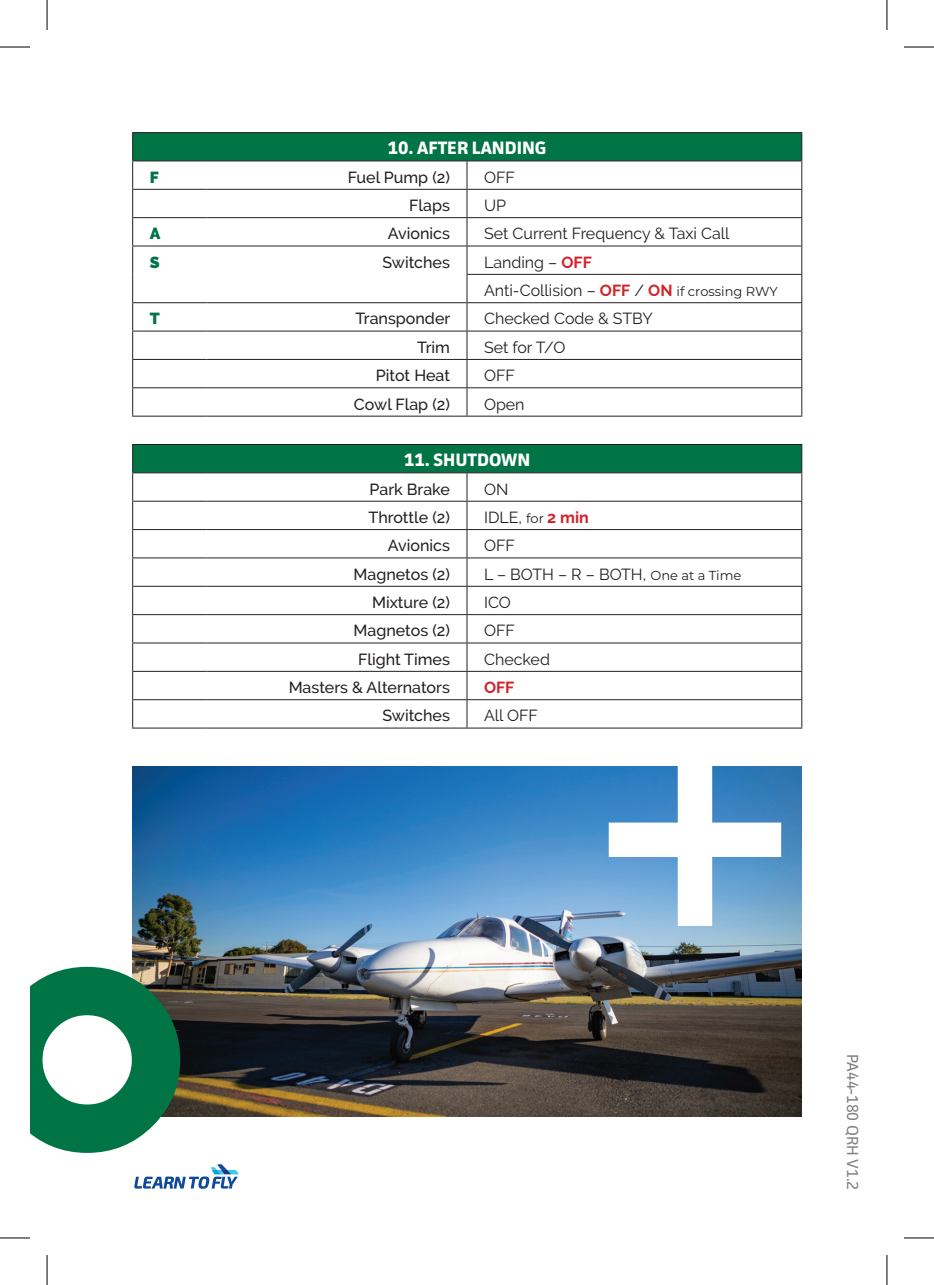
<style>
.page{position:relative;width:934px;height:1285px;background:#fff}
.page>*{position:absolute;margin:0;border:0;box-sizing:border-box;transform-origin:0 0}
.t1{font:700 18px "Facit";color:#fff}
.t2{font:16px/28.4px "Raleway";color:#231f20}
.t3{font:500 16px "Raleway";color:#231f20}
.t4{font:16px "Facit";color:#808285}
.t5{font:900 16px "Raleway";color:#017446}
.t6{font:700 16px "Raleway";color:#d1232a}
.s1{font-weight:700;color:#d1232a}
.s2{font-family:"Montserrat";font-size:13px}
</style>
<div class="page">
<svg style="left:134px;top:1164px;width:104px;height:24px"></svg>
<img style="left:132px;top:766px;width:669px;height:351px">
<div style="left:133px;top:133px;width:668px;height:27px;background:#017446"></div>
<svg style="left:133px;top:161px;width:668px;height:566px"></svg>
<hr style="left:467px;top:160px;width:335px;height:1px;background:#231f20">
<hr style="left:467px;top:189px;width:335px;height:1px;background:#231f20">
<hr style="left:132px;top:217px;width:74px;height:1px;background:#231f20">
<hr style="left:206px;top:217px;width:261px;height:1px;background:#231f20">
<hr style="left:467px;top:217px;width:335px;height:1px;background:#231f20">
<hr style="left:132px;top:245px;width:74px;height:1px;background:#231f20">
<hr style="left:206px;top:245px;width:261px;height:1px;background:#231f20">
<hr style="left:467px;top:245px;width:335px;height:1px;background:#231f20">
<hr style="left:132px;top:359px;width:74px;height:1px;background:#231f20">
<hr style="left:206px;top:359px;width:261px;height:1px;background:#231f20">
<hr style="left:467px;top:359px;width:335px;height:1px;background:#231f20">
<hr style="left:132px;top:387px;width:74px;height:1px;background:#231f20">
<hr style="left:206px;top:387px;width:261px;height:1px;background:#231f20">
<hr style="left:467px;top:387px;width:335px;height:1px;background:#231f20">
<hr style="left:132px;top:416px;width:74px;height:1px;background:#231f20">
<hr style="left:206px;top:416px;width:261px;height:1px;background:#231f20">
<hr style="left:467px;top:416px;width:335px;height:1px;background:#231f20">
<hr style="left:467px;top:501px;width:335px;height:1px;background:#231f20">
<hr style="left:467px;top:529px;width:335px;height:1px;background:#231f20">
<hr style="left:467px;top:557px;width:335px;height:1px;background:#231f20">
<hr style="left:467px;top:586px;width:335px;height:1px;background:#231f20">
<hr style="left:467px;top:614px;width:335px;height:1px;background:#231f20">
<hr style="left:467px;top:642px;width:335px;height:1px;background:#231f20">
<hr style="left:467px;top:671px;width:335px;height:1px;background:#231f20">
<hr style="left:467px;top:699px;width:335px;height:1px;background:#231f20">
<hr style="left:467px;top:727px;width:335px;height:1px;background:#231f20">
<hr style="left:132px;top:132px;width:74px;height:1px;background:#231f20">
<hr style="left:206px;top:132px;width:261px;height:1px;background:#231f20">
<hr style="left:467px;top:132px;width:335px;height:1px;background:#231f20">
<svg style="left:801px;top:445px;width:1px;height:282px"></svg>
<hr style="left:467px;top:472px;width:335px;height:1px;background:#231f20">
<hr style="left:132px;top:444px;width:74px;height:1px;background:#231f20">
<hr style="left:206px;top:444px;width:261px;height:1px;background:#231f20">
<hr style="left:467px;top:444px;width:335px;height:1px;background:#231f20">
<hr style="left:132px;top:472px;width:74px;height:1px;background:#231f20">
<hr style="left:206px;top:472px;width:261px;height:1px;background:#231f20">
<hr style="left:132px;top:501px;width:74px;height:1px;background:#231f20">
<hr style="left:206px;top:501px;width:261px;height:1px;background:#231f20">
<hr style="left:132px;top:529px;width:74px;height:1px;background:#231f20">
<hr style="left:206px;top:529px;width:261px;height:1px;background:#231f20">
<hr style="left:132px;top:557px;width:74px;height:1px;background:#231f20">
<hr style="left:206px;top:557px;width:261px;height:1px;background:#231f20">
<hr style="left:132px;top:586px;width:74px;height:1px;background:#231f20">
<hr style="left:206px;top:586px;width:261px;height:1px;background:#231f20">
<hr style="left:132px;top:614px;width:74px;height:1px;background:#231f20">
<hr style="left:206px;top:614px;width:261px;height:1px;background:#231f20">
<hr style="left:132px;top:642px;width:74px;height:1px;background:#231f20">
<hr style="left:206px;top:642px;width:261px;height:1px;background:#231f20">
<hr style="left:132px;top:671px;width:74px;height:1px;background:#231f20">
<hr style="left:206px;top:671px;width:261px;height:1px;background:#231f20">
<hr style="left:132px;top:699px;width:74px;height:1px;background:#231f20">
<svg style="left:132px;top:445px;width:1px;height:282px"></svg>
<hr style="left:206px;top:699px;width:261px;height:1px;background:#231f20">
<svg style="left:466px;top:473px;width:1px;height:254px"></svg>
<hr style="left:132px;top:727px;width:74px;height:1px;background:#231f20">
<hr style="left:206px;top:727px;width:261px;height:1px;background:#231f20">
<hr style="left:132px;top:160px;width:74px;height:1px;background:#231f20">
<hr style="left:206px;top:160px;width:261px;height:1px;background:#231f20">
<hr style="left:132px;top:189px;width:74px;height:1px;background:#231f20">
<hr style="left:206px;top:189px;width:261px;height:1px;background:#231f20">
<hr style="left:466px;top:274px;width:336px;height:1px;background:#231f20">
<hr style="left:132px;top:302px;width:74px;height:1px;background:#231f20">
<svg style="left:132px;top:133px;width:1px;height:283px"></svg>
<hr style="left:206px;top:302px;width:261px;height:1px;background:#231f20">
<hr style="left:467px;top:302px;width:335px;height:1px;background:#231f20">
<svg style="left:466px;top:161px;width:1px;height:255px"></svg>
<svg style="left:801px;top:133px;width:1px;height:283px"></svg>
<hr style="left:132px;top:330px;width:74px;height:1px;background:#231f20">
<hr style="left:206px;top:330px;width:261px;height:1px;background:#231f20">
<hr style="left:467px;top:330px;width:335px;height:1px;background:#231f20">
<svg style="left:30px;top:967px;width:150px;height:186px"></svg>
<svg style="left:608px;top:766px;width:172px;height:160px"></svg>
<hr style="left:0;top:47px;width:30px;height:1px;background:#000">
<hr style="left:903px;top:47px;width:30px;height:1px;background:#000">
<hr style="left:0;top:1237px;width:30px;height:1px;background:#000">
<hr style="left:903px;top:1237px;width:30px;height:1px;background:#000">
<hr style="left:47px;top:0;width:1px;height:30px;background:#000">
<hr style="left:47px;top:1255px;width:1px;height:30px;background:#000">
<hr style="left:886px;top:0;width:1px;height:30px;background:#000">
<hr style="left:886px;top:1255px;width:1px;height:30px;background:#000">
<p class="t1" style="left:387px;top:136px;width:160px">10. AFTER LANDING</p>
<p class="t5" style="left:150px;top:168px;width:11px">F</p>
<p class="t3" style="left:347px;top:168px;width:104px">Fuel Pump (2)</p>
<p class="t2" style="left:484px;top:163px;width:32px">OFF</p>
<p class="t3" style="left:409px;top:196px;width:42px">Flaps</p>
<p class="t2" style="left:484px;top:191px;width:24px">UP</p>
<p class="t5" style="left:150px;top:224px;width:12px">A</p>
<p class="t3" style="left:387px;top:224px;width:64px">Avionics</p>
<p class="t2" style="left:484px;top:219px;width:247px">Set Current Frequency &amp; Taxi Call</p>
<p class="t5" style="left:150px;top:253px;width:11px">S</p>
<p class="t3" style="left:382px;top:253px;width:69px">Switches</p>
<p class="t2" style="left:484px;top:248px;width:295px">Landing – <span class="s1">OFF<br></span>Anti-Collision – <span class="s1">OFF</span> / <span class="s1">ON</span> <span class="s2">if crossing RWY</span></p>
<p class="t5" style="left:150px;top:309px;width:11px">T</p>
<p class="t3" style="left:355px;top:309px;width:96px">Transponder</p>
<p class="t2" style="left:484px;top:304px;width:170px">Checked Code &amp; STBY</p>
<p class="t3" style="left:417px;top:338px;width:34px">Trim</p>
<p class="t2" style="left:484px;top:333px;width:83px">Set for T/O</p>
<p class="t3" style="left:376px;top:366px;width:75px">Pitot Heat</p>
<p class="t2" style="left:484px;top:361px;width:32px">OFF</p>
<p class="t3" style="left:354px;top:394px;width:97px">Cowl Flap (2)</p>
<p class="t2" style="left:484px;top:389px;width:42px">Open</p>
<p class="t1" style="left:404px;top:448px;width:128px">11. SHUTDOWN</p>
<p class="t3" style="left:369px;top:480px;width:82px">Park Brake</p>
<p class="t2" style="left:484px;top:475px;width:26px">ON</p>
<p class="t3" style="left:368px;top:508px;width:83px">Throttle (2)</p>
<p class="t2" style="left:484px;top:503px;width:106px">IDLE, <span class="s2">for</span> <span class="s1">2 min</span></p>
<p class="t3" style="left:387px;top:536px;width:64px">Avionics</p>
<p class="t2" style="left:484px;top:531px;width:32px">OFF</p>
<p class="t3" style="left:353px;top:565px;width:98px">Magnetos (2)</p>
<p class="t2" style="left:484px;top:560px;width:259px">L – BOTH – R – BOTH, <span class="s2">One at a Time</span></p>
<p class="t3" style="left:372px;top:593px;width:79px">Mixture (2)</p>
<p class="t2" style="left:484px;top:588px;width:28px">ICO</p>
<p class="t3" style="left:353px;top:621px;width:98px">Magnetos (2)</p>
<p class="t2" style="left:484px;top:616px;width:32px">OFF</p>
<p class="t3" style="left:358px;top:650px;width:93px">Flight Times</p>
<p class="t2" style="left:484px;top:645px;width:67px">Checked</p>
<p class="t3" style="left:288px;top:678px;width:163px">Masters &amp; Alternators</p>
<p class="t6" style="left:484px;top:678px;width:32px">OFF</p>
<p class="t3" style="left:382px;top:706px;width:69px">Switches</p>
<p class="t2" style="left:484px;top:701px;width:55px">All OFF</p>
<p class="t4" style="left:862px;top:1054px;width:138px;rotate:90deg">PA44-180 QRH V1.2</p>
</div>
